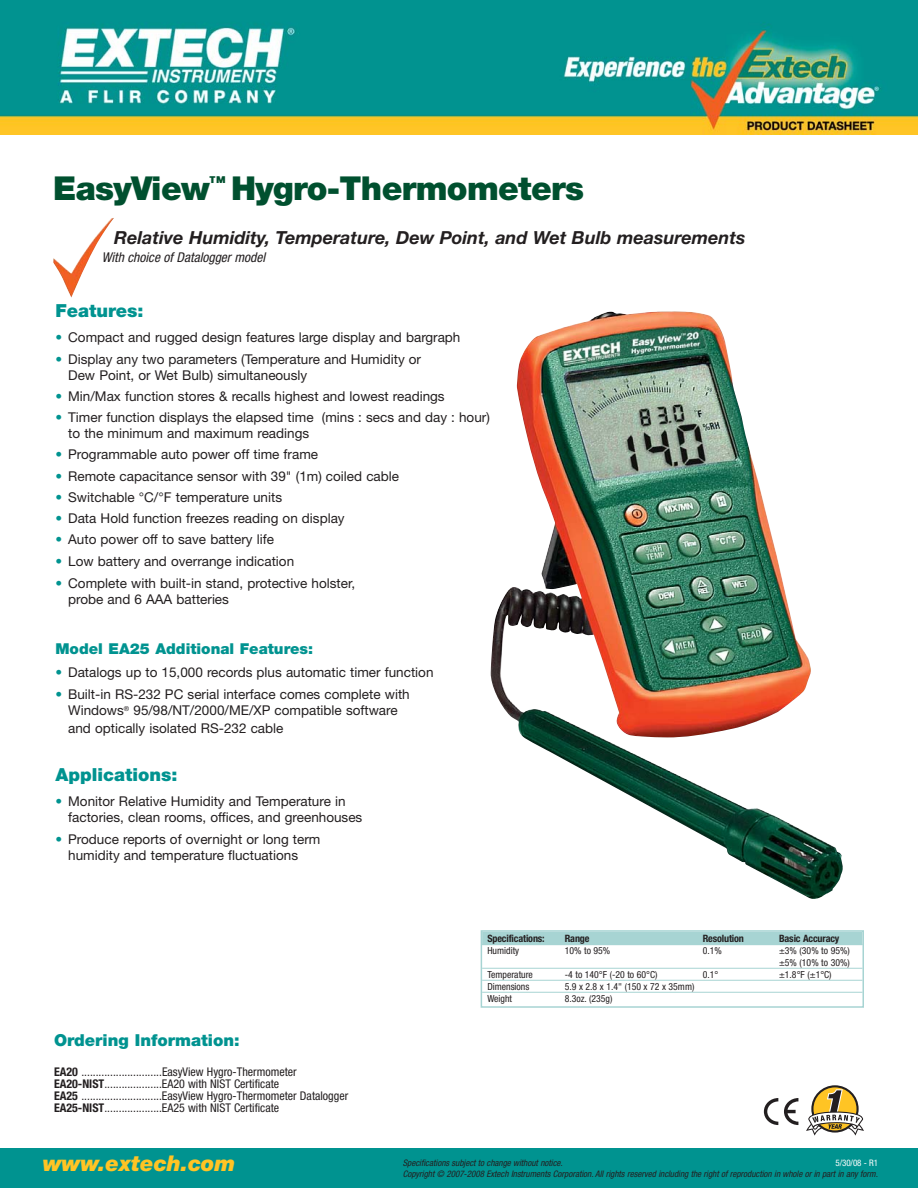
<style>
.page{position:relative;width:918px;height:1188px;background:#fff}
.page>*{position:absolute;margin:0;border:0;box-sizing:border-box;transform-origin:0 0}
.t1{font:900 33px "Helvetica Neue LT";letter-spacing:-.02em;color:#00502f}
.t2{font:italic 900 21.75px "Helvetica Neue LT";color:#ffc424}
.t3{font:italic 700 18px "Helvetica Neue LT";color:#231f20}
.t4{font:900 18px "Helvetica Neue LT";color:#009390}
.t5{font:900 16.5px "Helvetica Neue LT";color:#009390}
.t6{font:900 15px "Helvetica Neue LT";color:#009390}
.t7{font:13.5px/16.2px "Helvetica Neue LT";color:#231f20}
.t8{font:italic condensed 13.5px "Helvetica Neue LT";color:#231f20}
.t9{font:condensed 12px/12px "Helvetica Neue LT";color:#231f20}
.t10{font:700 condensed 10.2px "Helvetica Neue LT";letter-spacing:-.015em;color:#231f20}
.t11{font:condensed 9.75px/12px "Helvetica Neue LT";color:#231f20}
.t12{font:italic condensed 9px "Helvetica Neue LT";color:#231f20}
.t13{font:condensed 9px "Helvetica Neue LT";color:#fff}
.s1{color:#009390}
.s2{font-weight:700}
</style>
<div class="page">
<div style="left:0;top:1148px;width:918px;height:40px;background:#009390"></div>
<img style="left:53px;top:218px;width:61px;height:80px">
<svg style="left:806px;top:1085px;width:58px;height:51px"></svg>
<svg style="left:764px;top:1098px;width:14px;height:27px"></svg>
<svg style="left:784px;top:1098px;width:14px;height:27px"></svg>
<img style="left:491px;top:311px;width:352px;height:588px">
<div style="left:482px;top:932px;width:380px;height:13px;background:#a7d4d3"></div>
<hr style="left:482px;top:968px;width:380px;height:1px;background:#a7d4d3">
<hr style="left:482px;top:980px;width:380px;height:1px;background:#a7d4d3">
<hr style="left:482px;top:992px;width:380px;height:1px;background:#a7d4d3">
<div style="left:481px;top:930px;width:383px;height:78px;border:2px solid #a7d4d3"></div>
<img style="left:0;top:0;width:918px;height:135px">
<h1 class="t1" style="left:53px;top:176px;width:532px">EasyView<sup>™</sup> Hygro-Thermometers</h1>
<h3 class="t3" style="left:114px;top:231px;width:633px">Relative Humidity, Temperature, Dew Point, and Wet Bulb measurements</h3>
<p class="t8" style="left:102px;top:252px;width:165px">With choice of Datalogger model</p>
<h3 class="t4" style="left:56px;top:304px;width:90px">Features:</h3>
<p class="t7" style="left:56px;top:330px;width:406px"><span class="s1">•</span> Compact and rugged design features large display and bargraph</p>
<p class="t7" style="left:68px;top:352px;width:354px;text-indent:-13px"><span class="s1">•</span> Display any two parameters (Temperature and Humidity or<br>Dew Point, or Wet Bulb) simultaneously</p>
<p class="t7" style="left:56px;top:389px;width:391px"><span class="s1">•</span> Min/Max function stores &amp; recalls highest and lowest readings</p>
<p class="t7" style="left:68px;top:410px;width:423px;text-indent:-13px"><span class="s1">•</span> Timer function displays the elapsed time (mins : secs and day : hour) to the minimum and maximum readings</p>
<p class="t7" style="left:56px;top:448px;width:264px"><span class="s1">•</span> Programmable auto power off time frame</p>
<p class="t7" style="left:56px;top:469px;width:345px"><span class="s1">•</span> Remote capacitance sensor with 39" (1m) coiled cable</p>
<p class="t7" style="left:56px;top:490px;width:228px"><span class="s1">•</span> Switchable °C/°F temperature units</p>
<p class="t7" style="left:56px;top:511px;width:291px"><span class="s1">•</span> Data Hold function freezes reading on display</p>
<p class="t7" style="left:56px;top:532px;width:220px"><span class="s1">•</span> Auto power off to save battery life</p>
<p class="t7" style="left:56px;top:554px;width:240px"><span class="s1">•</span> Low battery and overrange indication</p>
<p class="t7" style="left:68px;top:576px;width:288px;text-indent:-13px"><span class="s1">•</span> Complete with built-in stand, protective holster, probe and 6 AAA batteries</p>
<p class="t6" style="left:56px;top:643px;width:259px">Model EA25 Additional Features:</p>
<p class="t7" style="left:56px;top:665px;width:380px"><span class="s1">•</span> Datalogs up to 15,000 records plus automatic timer function</p>
<p class="t7" style="left:68px;top:687px;width:343px;line-height:16.8px;text-indent:-13px"><span class="s1">•</span> Built-in RS-232 PC serial interface comes complete with<br>Windows<sup>®</sup> 95/98/NT/2000/ME/XP compatible software and optically isolated RS-232 cable</p>
<h3 class="t4" style="left:56px;top:768px;width:123px">Applications:</h3>
<p class="t7" style="left:68px;top:794px;width:296px;text-indent:-13px"><span class="s1">•</span> Monitor Relative Humidity and Temperature in factories, clean rooms, offices, and greenhouses</p>
<p class="t7" style="left:68px;top:832px;width:254px;text-indent:-13px"><span class="s1">•</span> Produce reports of overnight or long term humidity and temperature fluctuations</p>
<p class="t5" style="left:54px;top:1035px;width:187px">Ordering Information:</p>
<p class="t9" style="left:54px;top:1067px;width:296px"><span class="s2">EA20</span> ............................EasyView Hygro-Thermometer <span class="s2">EA20-NIST</span>....................EA20 with NIST Certificate<br><span class="s2">EA25</span> ............................EasyView Hygro-Thermometer Datalogger <span class="s2">EA25-NIST</span>....................EA25 with NIST Certificate</p>
<h2 class="t2" style="left:43px;top:1156px;width:194px">www.extech.com</h2>
<p class="t10" style="left:487px;top:935px;width:59px">Specifications:</p>
<p class="t10" style="left:565px;top:935px;width:26px">Range</p>
<p class="t10" style="left:703px;top:935px;width:43px">Resolution</p>
<p class="t10" style="left:779px;top:935px;width:62px">Basic Accuracy</p>
<p class="t11" style="left:487px;top:946px;width:33px">Humidity</p>
<p class="t11" style="left:565px;top:946px;width:47px">10% to 95%</p>
<p class="t11" style="left:703px;top:946px;width:21px">0.1%</p>
<p class="t11" style="left:779px;top:946px;width:72px">±3% (30% to 95%) ±5% (10% to 30%)</p>
<p class="t11" style="left:487px;top:970px;width:47px">Temperature</p>
<p class="t11" style="left:565px;top:970px;width:94px">-4 to 140°F (-20 to 60°C)</p>
<p class="t11" style="left:703px;top:970px;width:17px">0.1°</p>
<p class="t11" style="left:779px;top:970px;width:54px">±1.8°F (±1°C)</p>
<p class="t11" style="left:487px;top:982px;width:44px">Dimensions</p>
<p class="t11" style="left:565px;top:982px;width:131px">5.9 x 2.8 x 1.4" (150 x 72 x 35mm)</p>
<p class="t11" style="left:487px;top:994px;width:26px">Weight</p>
<p class="t11" style="left:565px;top:994px;width:49px">8.3oz. (235g)</p>
<p class="t12" style="left:403px;top:1160px;width:161px">Specifications subject to change without notice.</p>
<p class="t13" style="left:835px;top:1160px;width:44px">5/30/08 - R1</p>
<p class="t12" style="left:403px;top:1171px;width:477px">Copyright © 2007-2008 Extech Instruments Corporation. All rights reserved including the right of reproduction in whole or in part in any form.</p>
</div>
